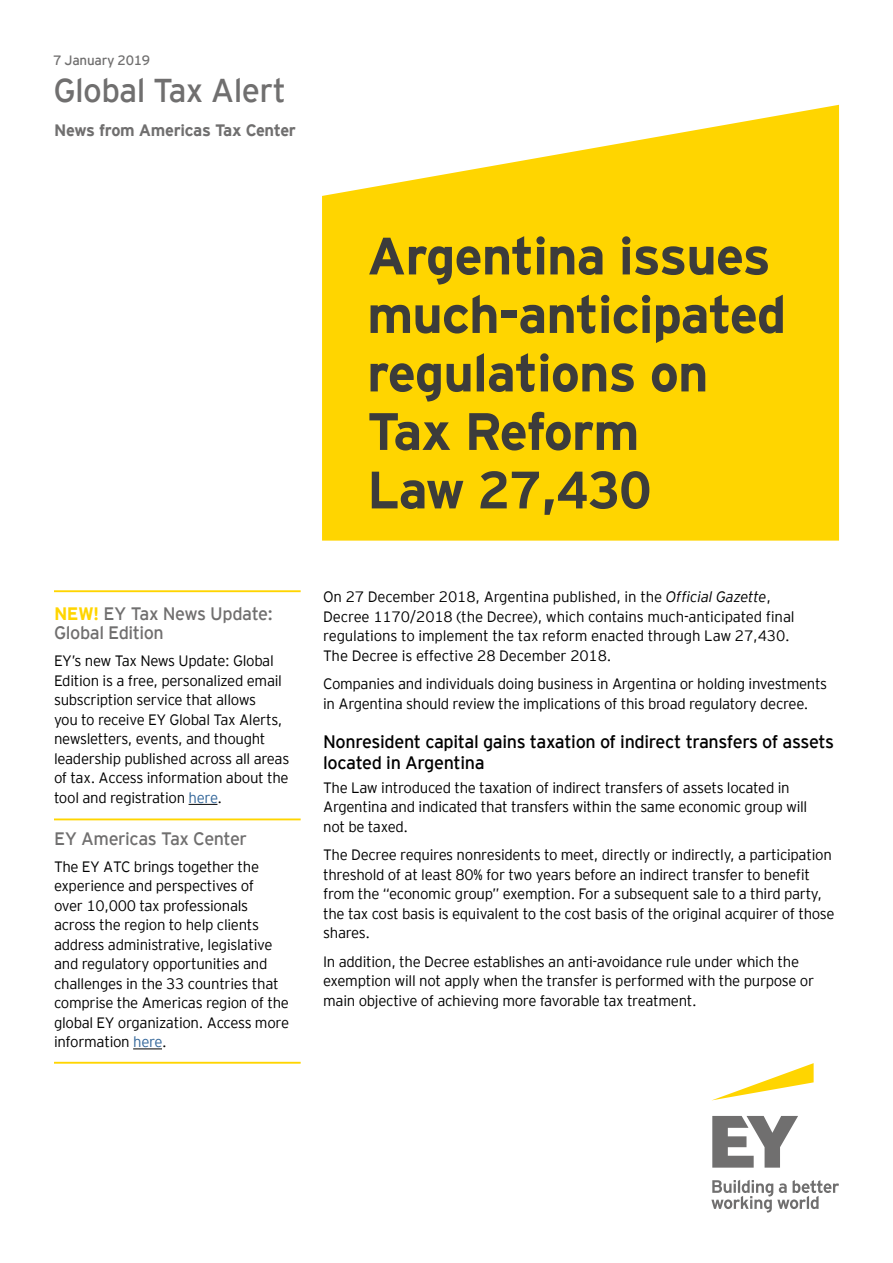
<style>
.page{position:relative;width:893px;height:1263px;background:#fff}
.page>*{position:absolute;margin:0;border:0;box-sizing:border-box;transform-origin:0 0}
.t1{font:700 52.5px/58.5px "EY Interstate";letter-spacing:-.02em;color:#3c3c3b}
.t2{font:33px "EY Interstate";letter-spacing:-.02em;color:#706f6f}
.t3{font:18px/21px "EY Interstate";letter-spacing:-.02em;color:#000}
.t4{font:18px/19.5px "EY Interstate";letter-spacing:-.025em;color:#706f6f}
.t5{font:700 16.5px "EY Interstate";letter-spacing:-.02em;color:#706f6f}
.t6{font:300 15px/19.5px "EY Interstate";letter-spacing:-.02em;color:#000}
.t7{font:13.5px "EY Interstate";letter-spacing:-.02em;color:#706f6f}
.s1{font-weight:700;color:#ffd500}
.s2{color:#369}
.s3{font-style:italic}
</style>
<div class="page">
<svg style="left:322px;top:105px;width:517px;height:436px;background:#ffd91a"></svg>
<svg style="left:189px;top:804px;width:28px;height:1px"></svg>
<svg style="left:133px;top:1049px;width:29px;height:1px"></svg>
<hr style="left:54px;top:590px;width:247px;height:2px;background:#ffd500">
<hr style="left:54px;top:1062px;width:247px;height:2px;background:#ffd500">
<hr style="left:54px;top:818px;width:247px;height:2px;background:#ffd500">
<svg style="left:713px;top:1063px;width:101px;height:37px"></svg>
<svg style="left:711px;top:1116px;width:128px;height:96px"></svg>
<p class="t7" style="left:53px;top:50px;width:99px">7 January 2019</p>
<h2 class="t2" style="left:53px;top:67px;width:234px">Global Tax Alert</h2>
<p class="t5" style="left:54px;top:118px;width:243px">News from Americas Tax Center</p>
<p class="t4" style="left:54px;top:602px;width:220px"><span class="s1">NEW!</span> EY Tax News Update:<br>Global Edition</p>
<p class="t6" style="left:54px;top:650px;width:237px">EY’s new Tax News Update: Global Edition is a free, personalized email subscription service that allows<br>you to receive EY Global Tax Alerts, newsletters, events, and thought leadership published across all areas of tax. Access information about the tool and registration <span class="s2">here</span>.</p>
<p class="t4" style="left:54px;top:827px;width:195px">EY Americas Tax Center</p>
<p class="t6" style="left:54px;top:855px;width:237px">The EY ATC brings together the experience and perspectives of<br>over 10,000 tax professionals across the region to help clients address administrative, legislative and regulatory opportunities and challenges in the 33 countries that comprise the Americas region of the global EY organization. Access more information <span class="s2">here</span>.</p>
<h1 class="t1" style="left:367px;top:223px;width:421px">Argentina issues much-anticipated regulations on<br>Tax Reform<br>Law 27,430</h1>
<p class="t6" style="left:323px;top:586px;width:473px">On 27 December 2018, Argentina published, in the <span class="s3">Official Gazette</span>, Decree 1170/2018 (the Decree), which contains much-anticipated final regulations to implement the tax reform enacted through Law 27,430.<br>The Decree is effective 28 December 2018.</p>
<p class="t6" style="left:323px;top:673px;width:506px">Companies and individuals doing business in Argentina or holding investments in Argentina should review the implications of this broad regulatory decree.</p>
<p class="t3" style="left:323px;top:730px;width:513px">Nonresident capital gains taxation of indirect transfers of assets located in Argentina</p>
<p class="t6" style="left:323px;top:777px;width:486px">The Law introduced the taxation of indirect transfers of assets located in<br>Argentina and indicated that transfers within the same economic group will not be taxed.</p>
<p class="t6" style="left:323px;top:844px;width:513px">The Decree requires nonresidents to meet, directly or indirectly, a participation threshold of at least 80% for two years before an indirect transfer to benefit from the “economic group” exemption. For a subsequent sale to a third party, the tax cost basis is equivalent to the cost basis of the original acquirer of those shares.</p>
<p class="t6" style="left:323px;top:951px;width:492px">In addition, the Decree establishes an anti-avoidance rule under which the exemption will not apply when the transfer is performed with the purpose or main objective of achieving more favorable tax treatment.</p>
</div>
